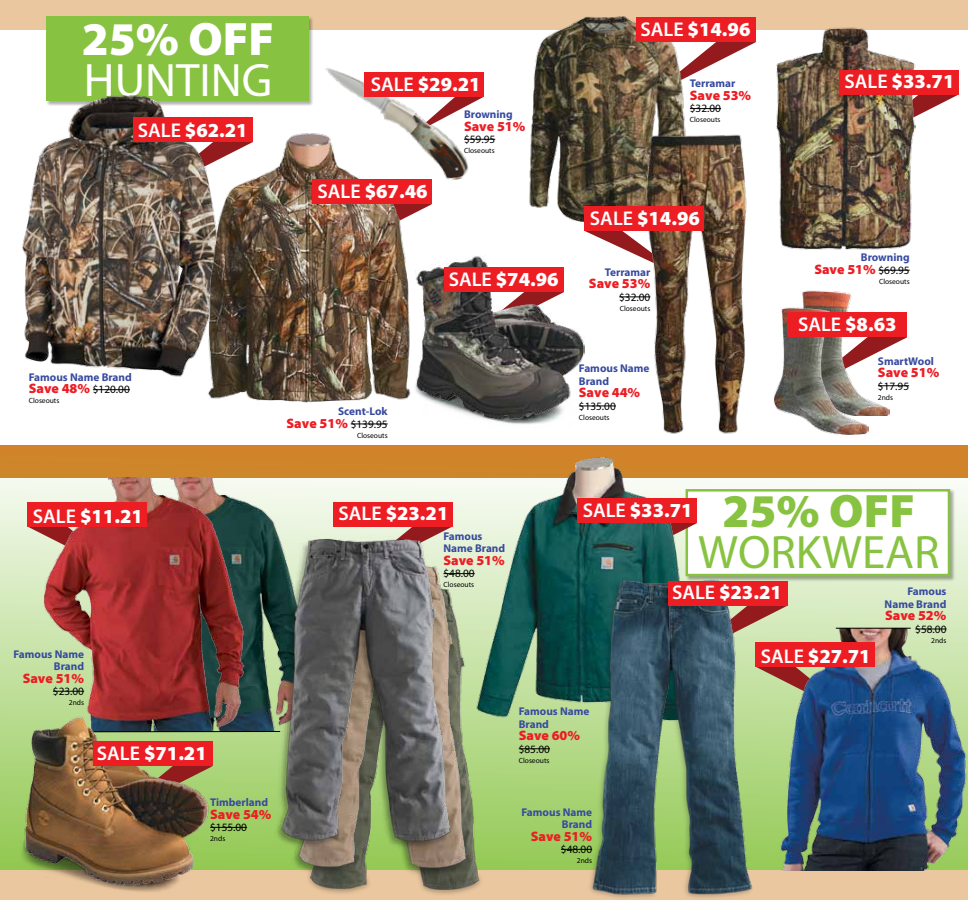
<style>
.page{position:relative;width:968px;height:900px;background:#fff}
.page>*{position:absolute;margin:0;border:0;box-sizing:border-box;transform-origin:0 0}
.t1{font:47.12px "Myriad Pro";color:#87c340}
.t2{font:47.12px "Myriad Pro";color:#fff}
.t3{font:900 47.12px "Myriad Pro";color:#fff}
.t4{font:900 47.12px "Myriad Pro";color:#87c340}
.t5{font:900 20px "Myriad Pro";color:#fff}
.t6{font:900 13.75px "Myriad Pro";color:#ed1d24}
.t7{font:700 11.25px/12.5px "Myriad Pro";color:#374a9f}
.t8{font:11.25px "Myriad Pro";color:#000}
.t9{font:7.5px "Myriad Pro";color:#000}
.s1{font-weight:600}
.s2{font-weight:400;font-size:11.25px;color:#000}
</style>
<div class="page">
<div style="left:0;top:445px;width:968px;height:33px;background:#d28329"></div>
<div style="left:0;top:1px;width:968px;height:29px;background:#eac79f"></div>
<div style="left:46px;top:15px;width:268px;height:91px;background:#000;opacity:.33"></div>
<div style="left:46px;top:16px;width:262px;height:85px;background:#87c340"></div>
<img style="left:22px;top:95px;width:206px;height:282px">
<svg style="left:0;top:478px;width:968px;height:392px;background:#bddd96"></svg>
<div style="left:134px;top:118px;width:119px;height:24px;background:#ed1d24"></div>
<hr style="left:93px;top:389px;width:37px;height:1px;background:#000">
<img style="left:189px;top:133px;width:236px;height:292px">
<div style="left:312px;top:180px;width:119px;height:24px;background:#ed1d24"></div>
<hr style="left:351px;top:424px;width:36px;height:1px;background:#000">
<svg style="left:470px;top:97px;width:13px;height:7px"></svg>
<img style="left:323px;top:68px;width:147px;height:129px">
<div style="left:364px;top:73px;width:119px;height:24px;background:#ed1d24"></div>
<hr style="left:464px;top:139px;width:31px;height:1px;background:#000">
<svg style="left:698px;top:42px;width:57px;height:30px"></svg>
<img style="left:529px;top:16px;width:169px;height:206px">
<div style="left:636px;top:18px;width:119px;height:24px;background:#ed1d24"></div>
<hr style="left:690px;top:108px;width:31px;height:1px;background:#000">
<svg style="left:584px;top:230px;width:41px;height:20px"></svg>
<img style="left:625px;top:122px;width:122px;height:312px">
<div style="left:584px;top:206px;width:119px;height:24px;background:#ed1d24"></div>
<hr style="left:619px;top:297px;width:31px;height:1px;background:#000">
<img style="left:414px;top:255px;width:170px;height:170px">
<svg style="left:458px;top:292px;width:106px;height:54px"></svg>
<div style="left:445px;top:268px;width:119px;height:24px;background:#ed1d24"></div>
<hr style="left:579px;top:406px;width:37px;height:1px;background:#000">
<svg style="left:915px;top:94px;width:43px;height:35px"></svg>
<img style="left:776px;top:27px;width:139px;height:223px">
<div style="left:839px;top:70px;width:119px;height:24px;background:#ed1d24"></div>
<hr style="left:878px;top:270px;width:31px;height:1px;background:#000">
<svg style="left:889px;top:337px;width:18px;height:50px"></svg>
<img style="left:796px;top:291px;width:93px;height:124px">
<img style="left:773px;top:308px;width:95px;height:126px">
<div style="left:787px;top:313px;width:120px;height:24px;background:#ed1d24"></div>
<hr style="left:878px;top:385px;width:31px;height:1px;background:#000">
<div style="left:0;top:870px;width:968px;height:30px;background:#eac79f"></div>
<div style="left:685px;top:489px;width:270px;height:93px;background:#000;opacity:.33"></div>
<div style="left:685px;top:489px;width:265px;height:87px;background:#fff;border:2px solid #87c340"></div>
<img style="left:106px;top:477px;width:208px;height:44px">
<img style="left:17px;top:478px;width:257px;height:254px">
<div style="left:28px;top:503px;width:119px;height:24px;background:#ed1d24"></div>
<hr style="left:53px;top:691px;width:31px;height:1px;background:#000">
<img style="left:21px;top:713px;width:186px;height:157px">
<hr style="left:210px;top:827px;width:37px;height:1px;background:#000">
<img style="left:318px;top:740px;width:166px;height:155px">
<img style="left:286px;top:740px;width:193px;height:149px">
<img style="left:270px;top:521px;width:192px;height:341px">
<div style="left:333px;top:502px;width:119px;height:24px;background:#ed1d24"></div>
<hr style="left:443px;top:573px;width:31px;height:1px;background:#000">
<img style="left:778px;top:628px;width:190px;height:242px">
<div style="left:755px;top:643px;width:119px;height:24px;background:#ed1d24"></div>
<hr style="left:915px;top:629px;width:31px;height:1px;background:#000">
<svg style="left:756px;top:583px;width:105px;height:137px"></svg>
<img style="left:456px;top:457px;width:256px;height:283px">
<img style="left:582px;top:575px;width:174px;height:323px">
<div style="left:668px;top:581px;width:119px;height:24px;background:#ed1d24"></div>
<hr style="left:561px;top:849px;width:31px;height:1px;background:#000">
<div style="left:577px;top:499px;width:119px;height:24px;background:#ed1d24"></div>
<hr style="left:75px;top:731px;width:205px;height:1px;background:#000">
<hr style="left:519px;top:748px;width:31px;height:1px;background:#000">
<img style="left:23px;top:715px;width:187px;height:177px">
<div style="left:93px;top:742px;width:119px;height:24px;background:#ed1d24"></div>
<hr style="left:835px;top:628px;width:75px;height:1px;background:#000">
<h1 class="t3" style="left:82px;top:12px;width:194px">25% OFF</h1>
<h1 class="t2" style="left:84px;top:51px;width:190px">HUNTING</h1>
<h2 class="t5" style="left:138px;top:119px;width:111px"><span class="s1">SALE</span> $62.21</h2>
<h2 class="t5" style="left:370px;top:73px;width:111px"><span class="s1">SALE</span> $29.21</h2>
<p class="t7" style="left:464px;top:108px;width:50px">Browning</p>
<p class="t6" style="left:464px;top:118px;width:63px">Save 51%</p>
<p class="t8" style="left:464px;top:132px;width:33px">$59.95</p>
<p class="t9" style="left:464px;top:146px;width:32px">Closeouts</p>
<h2 class="t5" style="left:317px;top:180px;width:111px"><span class="s1">SALE</span> $67.46</h2>
<h2 class="t5" style="left:449px;top:268px;width:111px"><span class="s1">SALE</span> $74.96</h2>
<h2 class="t5" style="left:640px;top:18px;width:111px"><span class="s1">SALE</span> $14.96</h2>
<p class="t7" style="left:690px;top:77px;width:47px">Terramar</p>
<p class="t6" style="left:690px;top:87px;width:63px">Save 53%</p>
<p class="t8" style="left:690px;top:102px;width:33px">$32.00</p>
<p class="t9" style="left:690px;top:115px;width:32px">Closeouts</p>
<h2 class="t5" style="left:590px;top:207px;width:111px"><span class="s1">SALE</span> $14.96</h2>
<p class="t7" style="left:605px;top:265px;width:47px">Terramar</p>
<p class="t6" style="left:589px;top:276px;width:63px">Save 53%</p>
<p class="t8" style="left:619px;top:290px;width:33px">$32.00</p>
<p class="t9" style="left:619px;top:303px;width:32px">Closeouts</p>
<p class="t7" style="left:29px;top:371px;width:105px">Famous Name Brand</p>
<p class="t6" style="left:29px;top:381px;width:103px">Save 48% <span class="s2">$120.00</span></p>
<p class="t9" style="left:29px;top:396px;width:32px">Closeouts</p>
<p class="t7" style="left:338px;top:405px;width:51px">Scent-Lok</p>
<p class="t6" style="left:286px;top:415px;width:103px">Save 51% <span class="s2">$139.95</span></p>
<p class="t9" style="left:357px;top:431px;width:32px">Closeouts</p>
<p class="t7" style="left:579px;top:362px;width:72px">Famous Name<br>Brand</p>
<p class="t6" style="left:579px;top:385px;width:63px">Save 44%</p>
<p class="t8" style="left:579px;top:399px;width:38px">$135.00</p>
<p class="t9" style="left:579px;top:413px;width:32px">Closeouts</p>
<h2 class="t5" style="left:844px;top:70px;width:111px"><span class="s1">SALE</span> $33.71</h2>
<p class="t7" style="left:860px;top:251px;width:50px">Browning</p>
<p class="t6" style="left:814px;top:262px;width:97px">Save 51% <span class="s2">$69.95</span></p>
<p class="t9" style="left:879px;top:277px;width:32px">Closeouts</p>
<h2 class="t5" style="left:798px;top:313px;width:100px"><span class="s1">SALE</span> $8.63</h2>
<p class="t7" style="left:878px;top:354px;width:57px">SmartWool</p>
<p class="t6" style="left:878px;top:365px;width:63px">Save 51%</p>
<p class="t8" style="left:878px;top:379px;width:33px">$17.95</p>
<p class="t9" style="left:878px;top:392px;width:17px">2nds</p>
<h2 class="t5" style="left:33px;top:504px;width:111px"><span class="s1">SALE</span> $11.21</h2>
<p class="t7" style="left:13px;top:647px;width:72px;text-align:right">Famous Name<br>Brand</p>
<p class="t6" style="left:23px;top:670px;width:63px">Save 51%</p>
<p class="t8" style="left:53px;top:684px;width:33px">$23.00</p>
<p class="t9" style="left:69px;top:698px;width:17px">2nds</p>
<h2 class="t5" style="left:97px;top:742px;width:111px"><span class="s1">SALE</span> $71.21</h2>
<p class="t7" style="left:210px;top:796px;width:59px">Timberland</p>
<p class="t6" style="left:210px;top:806px;width:63px">Save 54%</p>
<p class="t8" style="left:210px;top:820px;width:38px">$155.00</p>
<p class="t9" style="left:210px;top:834px;width:17px">2nds</p>
<h2 class="t5" style="left:338px;top:502px;width:111px"><span class="s1">SALE</span> $23.21</h2>
<p class="t7" style="left:443px;top:529px;width:63px">Famous<br>Name Brand</p>
<p class="t6" style="left:443px;top:552px;width:63px">Save 51%</p>
<p class="t8" style="left:443px;top:567px;width:33px">$48.00</p>
<p class="t9" style="left:443px;top:580px;width:32px">Closeouts</p>
<h2 class="t5" style="left:582px;top:499px;width:111px"><span class="s1">SALE</span> $33.71</h2>
<h1 class="t4" style="left:722px;top:484px;width:194px">25% OFF</h1>
<h1 class="t1" style="left:698px;top:523px;width:243px">WORKWEAR</h1>
<h2 class="t5" style="left:672px;top:581px;width:111px"><span class="s1">SALE</span> $23.21</h2>
<h2 class="t5" style="left:760px;top:644px;width:111px"><span class="s1">SALE</span> $27.71</h2>
<p class="t7" style="left:884px;top:585px;width:63px;text-align:right">Famous<br>Name Brand</p>
<p class="t6" style="left:885px;top:608px;width:63px">Save 52%</p>
<p class="t8" style="left:915px;top:622px;width:33px">$58.00</p>
<p class="t9" style="left:931px;top:636px;width:17px">2nds</p>
<p class="t7" style="left:519px;top:705px;width:72px">Famous Name<br>Brand</p>
<p class="t6" style="left:519px;top:728px;width:63px">Save 60%</p>
<p class="t8" style="left:519px;top:742px;width:33px">$85.00</p>
<p class="t9" style="left:519px;top:755px;width:32px">Closeouts</p>
<p class="t7" style="left:521px;top:805px;width:72px;text-align:right">Famous Name<br>Brand</p>
<p class="t6" style="left:531px;top:828px;width:63px">Save 51%</p>
<p class="t8" style="left:561px;top:842px;width:33px">$48.00</p>
<p class="t9" style="left:577px;top:856px;width:17px">2nds</p>
</div>
